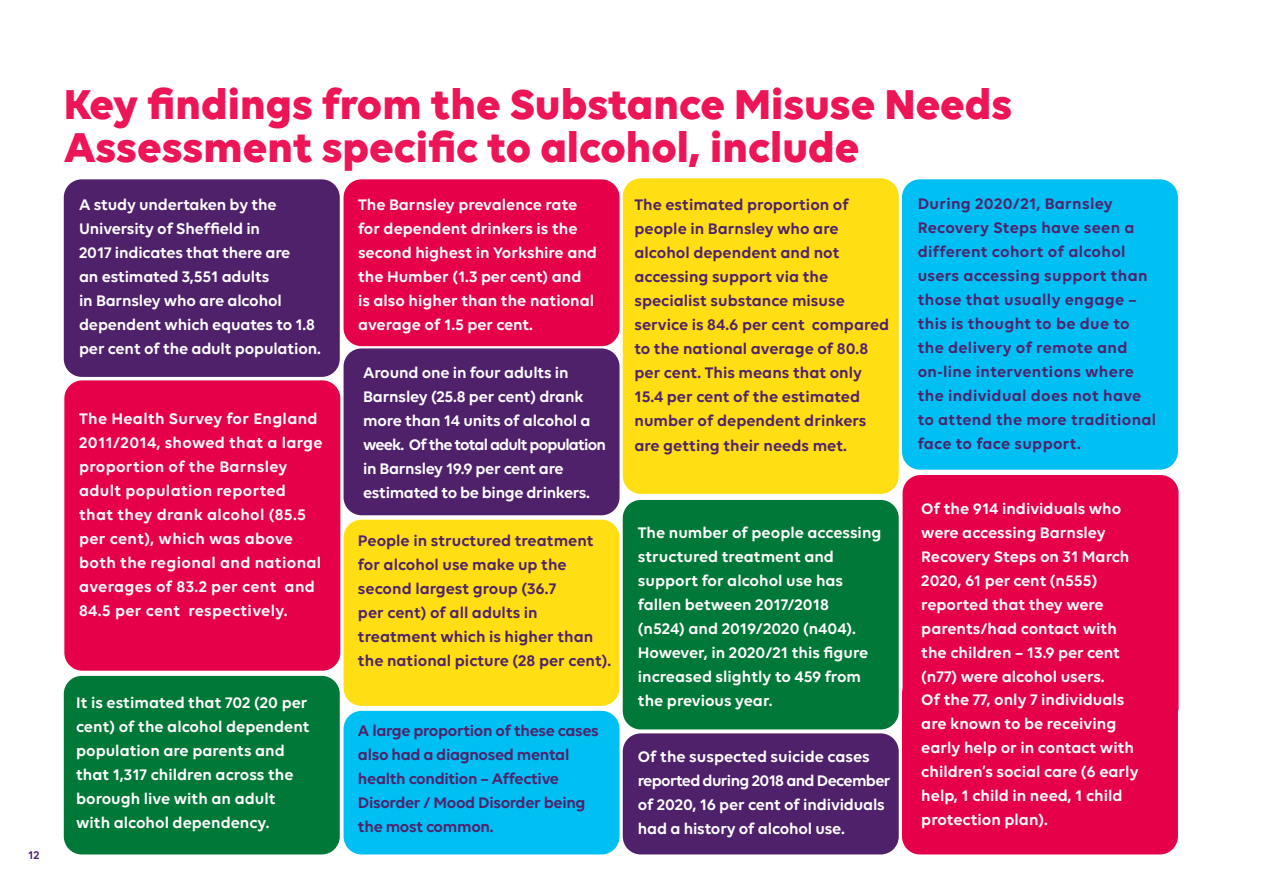
<style>
.page{position:relative;width:1263px;height:893px;background:#fff}
.page>*{position:absolute;margin:0;border:0;box-sizing:border-box;transform-origin:0 0}
.t1{font:700 45px "Volte";color:#ed1556}
.t2{font:600 16.5px/24px "Volte";color:#fff}
.t3{font:600 16.5px/24px "Volte";color:#4f216b}
.t4{font:600 16.5px/24px "Volte";letter-spacing:.02em;color:#4f216b}
.t5{font:600 16.5px/24px "Volte";letter-spacing:.02em;color:#fff}
.t6{font:600 16.5px/24px "Volte";letter-spacing:-.02em;color:#fff}
.t7{font:600 16.5px/24px "Volte";letter-spacing:-.02em;color:#4f216b}
.t8{font:600 12px "Volte";color:#4f216b}
</style>
<div class="page">
<div style="left:64px;top:179px;width:276px;height:198px;background:#4f216b;border-radius:18px"></div>
<div style="left:64px;top:380px;width:276px;height:291px;background:#e6004a;border-radius:18px"></div>
<div style="left:344px;top:179px;width:275px;height:167px;background:#e6004a;border-radius:18px"></div>
<div style="left:344px;top:348px;width:275px;height:167px;background:#4f216b;border-radius:18px"></div>
<div style="left:623px;top:178px;width:276px;height:316px;background:#ffde14;border-radius:18px"></div>
<div style="left:902px;top:179px;width:276px;height:291px;background:#00bff3;border-radius:18px"></div>
<div style="left:344px;top:520px;width:275px;height:186px;background:#ffde14;border-radius:18px"></div>
<div style="left:344px;top:711px;width:275px;height:143px;background:#00bff3;border-radius:18px"></div>
<div style="left:64px;top:676px;width:276px;height:178px;background:#007837;border-radius:18px"></div>
<div style="left:623px;top:500px;width:276px;height:229px;background:#007837;border-radius:18px"></div>
<div style="left:623px;top:733px;width:276px;height:121px;background:#4f216b;border-radius:18px"></div>
<div style="left:902px;top:475px;width:276px;height:250px;background:#e6004a;border-radius:18px"></div>
<div style="left:902px;top:676px;width:276px;height:178px;background:#e6004a;border-radius:18px"></div>
<p class="t8" style="left:28px;top:848px;width:13px">12</p>
<p class="t1" style="left:64px;top:77px;width:950px">Key fndings from the Substance Misuse Needs</p>
<p class="t1" style="left:64px;top:120px;width:797px">Assessment specifc to alcohol, include</p>
<p class="t2" style="left:79px;top:192px;width:243px">A study undertaken by the<br>University of Sheffeld in<br>2017 indicates that there are<br>an estimated 3,551 adults<br>in Barnsley who are alcohol dependent which equates to 1.8 per cent of the adult population.</p>
<p class="t3" style="left:634px;top:193px;width:256px">The estimated proportion of people in Barnsley who are alcohol dependent and not accessing support via the specialist substance misuse service is 84.6 per cent compared to the national average of 80.8 per cent. This means that only<br>15.4 per cent of the estimated number of dependent drinkers are getting their needs met.</p>
<p class="t4" style="left:918px;top:191px;width:240px">During 2020/21, Barnsley<br>Recovery Steps have seen a different cohort of alcohol users accessing support than those that usually engage – this is thought to be due to the delivery of remote and on-line interventions where the individual does not have to attend the more traditional face to face support.</p>
<p class="t2" style="left:358px;top:192px;width:241px">The Barnsley prevalence rate for dependent drinkers is the second highest in Yorkshire and the Humber (1.3 per cent) and is also higher than the national average of 1.5 per cent.</p>
<p class="t6" style="left:363px;top:360px;width:244px">Around one in four adults in<br>Barnsley (25.8 per cent) drank more than 14 units of alcohol a week. Of the total adult population in Barnsley 19.9 per cent are estimated to be binge drinkers.</p>
<p class="t5" style="left:79px;top:406px;width:245px">The Health Survey for England<br>2011/2014, showed that a large proportion of the Barnsley adult population reported that they drank alcohol (85.5 per cent), which was above both the regional and national averages of 83.2 per cent and<br>84.5 per cent respectively.</p>
<p class="t2" style="left:921px;top:496px;width:219px">Of the 914 individuals who were accessing Barnsley<br>Recovery Steps on 31 March<br>2020, 61 per cent (n555) reported that they were parents/had contact with the children – 13.9 per cent (n77) were alcohol users.<br>Of the 77, only 7 individuals are known to be receiving early help or in contact with children’s social care (6 early help, 1 child in need, 1 child protection plan).</p>
<p class="t2" style="left:638px;top:520px;width:245px">The number of people accessing structured treatment and support for alcohol use has fallen between 2017/2018<br>(n524) and 2019/2020 (n404).<br>However, in 2020/21 this fgure increased slightly to 459 from the previous year.</p>
<p class="t3" style="left:358px;top:528px;width:255px">People in structured treatment for alcohol use make up the second largest group (36.7<br>per cent) of all adults in treatment which is higher than the national picture (28 per cent).</p>
<p class="t2" style="left:76px;top:690px;width:235px">It is estimated that 702 (20 per cent) of the alcohol dependent population are parents and that 1,317 children across the borough live with an adult with alcohol dependency.</p>
<p class="t7" style="left:358px;top:718px;width:242px">A large proportion of these cases also had a diagnosed mental health condition – Affective<br>Disorder / Mood Disorder being the most common.</p>
<p class="t2" style="left:638px;top:744px;width:254px">Of the suspected suicide cases reported during 2018 and December of 2020, 16 per cent of individuals had a history of alcohol use.</p>
</div>
